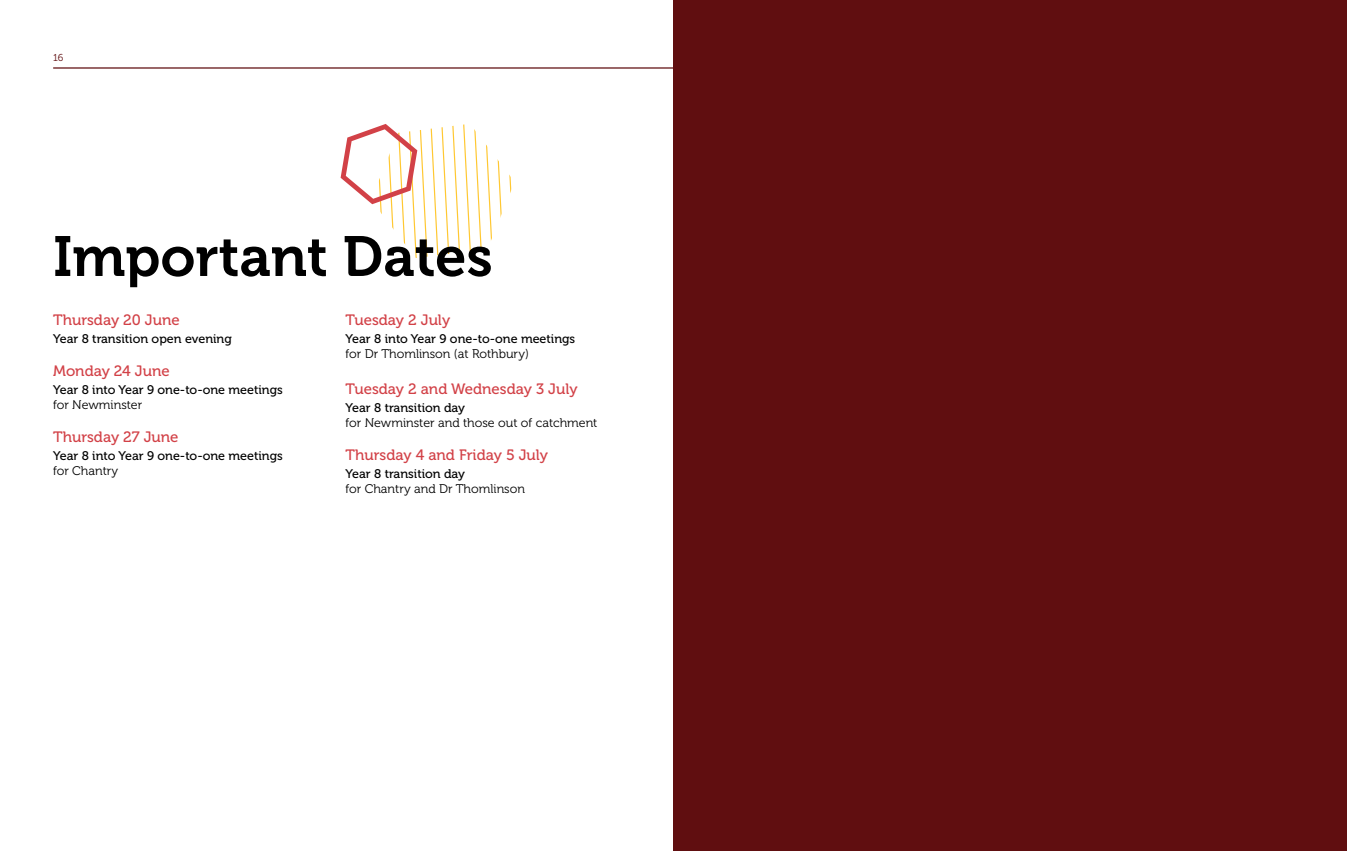
<style>
.page{position:relative;width:1347px;height:851px;background:#fff}
.page>*{position:absolute;margin:0;border:0;box-sizing:border-box;transform-origin:0 0}
.t1{font:56.25px "Museo 700";color:#000}
.t2{font:15px "Museo 500";color:#d24147}
.t3{font:12.5px "Museo 500";color:#000}
.t4{font:12.5px "Museo 300";color:#000}
.t5{font:10px "Museo 300";color:#600e10}
</style>
<div class="page">
<svg style="left:340px;top:124px;width:172px;height:134px"></svg>
<div style="left:673px;top:0;width:673px;height:850px;background:#600e10"></div>
<hr style="left:53px;top:67px;width:620px;height:2px;background:#600e10">
<p class="t5" style="left:53px;top:52px;width:12px">16</p>
<h1 class="t1" style="left:53px;top:225px;width:441px">Important Dates</h1>
<p class="t2" style="left:53px;top:311px;width:128px">Thursday 20 June</p>
<p class="t3" style="left:53px;top:331px;width:180px">Year 8 transition open evening</p>
<p class="t2" style="left:53px;top:362px;width:118px">Monday 24 June</p>
<p class="t3" style="left:53px;top:382px;width:231px">Year 8 into Year 9 one-to-one meetings</p>
<p class="t4" style="left:53px;top:397px;width:91px">for Newminster</p>
<p class="t2" style="left:53px;top:428px;width:127px">Thursday 27 June</p>
<p class="t3" style="left:53px;top:448px;width:231px">Year 8 into Year 9 one-to-one meetings</p>
<p class="t4" style="left:53px;top:463px;width:67px">for Chantry</p>
<p class="t2" style="left:345px;top:311px;width:106px">Tuesday 2 July</p>
<p class="t3" style="left:345px;top:331px;width:231px">Year 8 into Year 9 one-to-one meetings</p>
<p class="t4" style="left:345px;top:346px;width:185px">for Dr Thomlinson (at Rothbury)</p>
<p class="t2" style="left:345px;top:380px;width:233px">Tuesday 2 and Wednesday 3 July</p>
<p class="t3" style="left:345px;top:400px;width:121px">Year 8 transition day</p>
<p class="t4" style="left:345px;top:415px;width:253px">for Newminster and those out of catchment</p>
<p class="t2" style="left:345px;top:446px;width:204px">Thursday 4 and Friday 5 July</p>
<p class="t3" style="left:345px;top:466px;width:121px">Year 8 transition day</p>
<p class="t4" style="left:345px;top:481px;width:181px">for Chantry and Dr Thomlinson</p>
</div>
